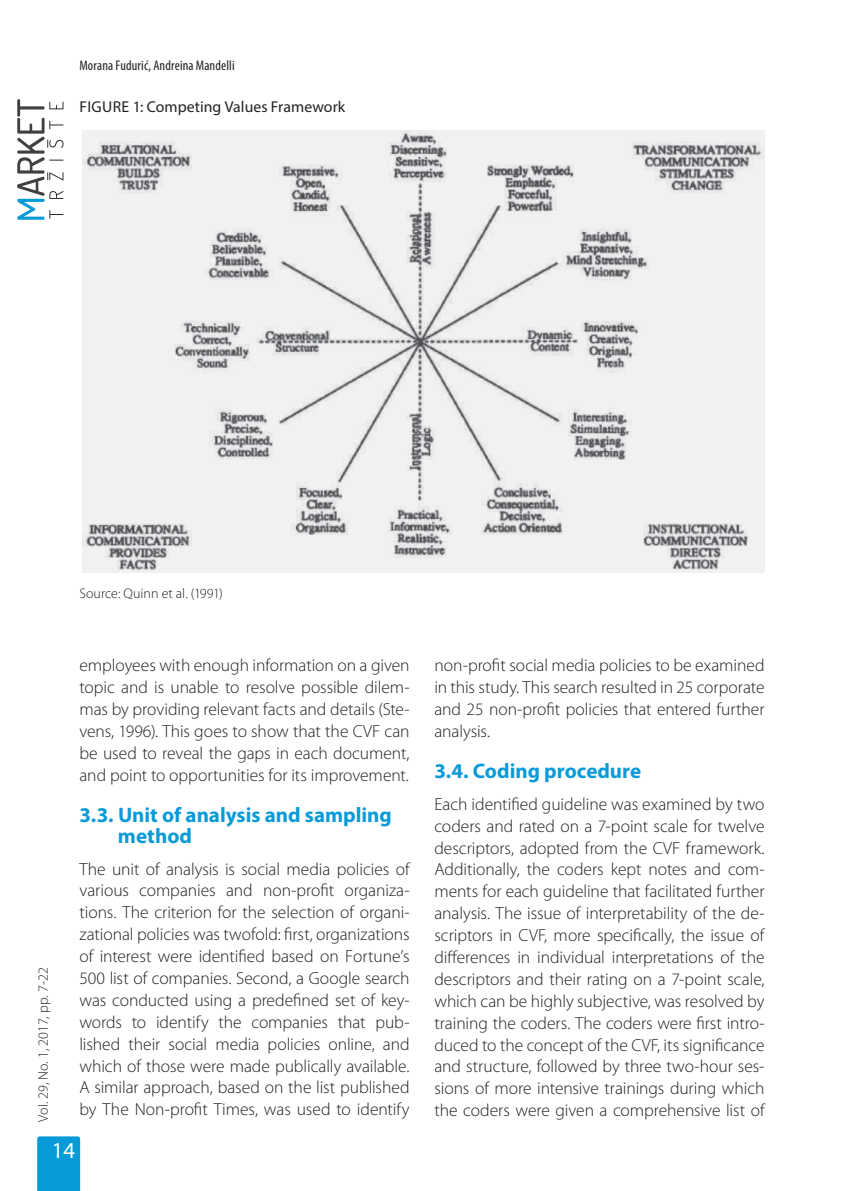
<style>
.page{position:relative;width:844px;height:1191px;background:#fff}
.page>*{position:absolute;margin:0;border:0;box-sizing:border-box;transform-origin:0 0}
.t1{font:22.75px "Myriad Pro";color:#fff}
.t2{font:700 21px/21px "Myriad Pro";color:#099bd8}
.t3{font:300 17.5px/21.9px "Myriad Pro";color:#231f20;text-align:justify}
.t4{font:15.75px "Myriad Pro";letter-spacing:.005em;color:#231f20}
.t5{font:300 14px "Myriad Pro";color:#231f20}
.t6{font:condensed 14px "Myriad Pro";letter-spacing:.01em;color:#231f20}
</style>
<div class="page">
<svg style="left:17px;top:99px;width:47px;height:121px"></svg>
<div style="left:37px;top:1136px;width:43px;height:55px;background:#099bd8"></div>
<img style="left:83px;top:131px;width:681px;height:442px">
<p class="t6" style="left:79px;top:60px;width:157px">Morana Fudurić, Andreina Mandelli</p>
<p class="t4" style="left:80px;top:101px;width:267px">FIGURE 1: Competing Values Framework</p>
<p class="t5" style="left:38px;top:1121px;width:155px;rotate:-90deg">Vol. 29, No. 1, 2017, pp. 7-22</p>
<p class="t5" style="left:79px;top:588px;width:145px">Source: Quinn et al. (1991)</p>
<p class="t3" style="left:79px;top:656px;width:331px">employees with enough information on a given topic and is unable to resolve possible dilem&shy;mas by providing relevant facts and details (Ste&shy;vens, 1996). This goes to show that the CVF can be used to reveal the gaps in each document, and point to opportunities for its improvement.</p>
<p class="t2" style="left:118px;top:806px;width:275px;text-indent:-38px">3.3. Unit of analysis and sampling method</p>
<p class="t3" style="left:79px;top:859px;width:332px">The unit of analysis is social media policies of various companies and non-profit organiza&shy;tions. The criterion for the selection of organi&shy;zational policies was twofold: first, organizations of interest were identified based on Fortune’s 500 list of companies. Second, a Google search was conducted using a predefined set of key&shy;words to identify the companies that pub&shy;lished their social media policies online, and which of those were made publically available.<br>A similar approach, based on the list published by The Non-profit Times, was used to identify</p>
<h1 class="t1" style="left:52px;top:1142px;width:25px">14</h1>
<p class="t3" style="left:434px;top:656px;width:331px">non-profit social media policies to be examined in this study. This search resulted in 25 corporate and 25 non-profit policies that entered further analysis.</p>
<p class="t2" style="left:434px;top:762px;width:208px">3.4. Coding procedure</p>
<p class="t3" style="left:434px;top:794px;width:331px">Each identified guideline was examined by two coders and rated on a 7-point scale for twelve descriptors, adopted from the CVF framework.<br>Additionally, the coders kept notes and com&shy;ments for each guideline that facilitated further analysis. The issue of interpretability of the de&shy;scriptors in CVF, more specifically, the issue of differences in individual interpretations of the descriptors and their rating on a 7-point scale, which can be highly subjective, was resolved by training the coders. The coders were first intro&shy;duced to the concept of the CVF, its significance and structure, followed by three two-hour ses&shy;sions of more intensive trainings during which the coders were given a comprehensive list of</p>
</div>
